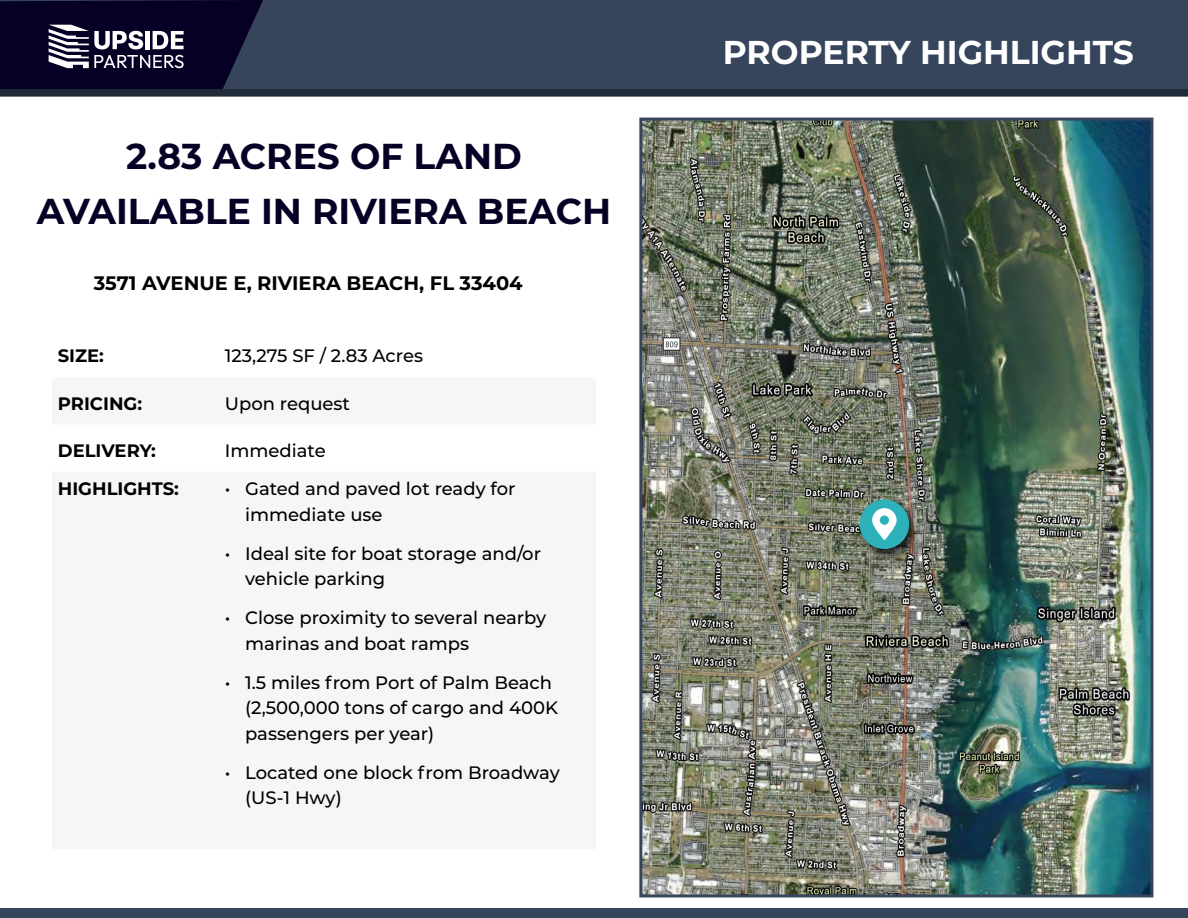
<style>
.page{position:relative;width:1188px;height:918px;background:#fff}
.page>*{position:absolute;margin:0;border:0;box-sizing:border-box;transform-origin:0 0}
.t1{font:700 36px/55.5px "Montserrat";color:#050024;text-align:center}
.t2{font:700 33px "Montserrat";color:#fff}
.t3{font:700 19.5px "Montserrat";color:#000}
.t4{font:500 18px/25.5px "Montserrat";color:#000}
.t5{font:700 18px "Montserrat";color:#000}
</style>
<div class="page">
<div style="left:0;top:908px;width:1188px;height:10px;background:#36455c"></div>
<div style="left:0;top:0;width:1188px;height:93px;background:#36455c"></div>
<svg style="left:0;top:0;width:263px;height:89px;background:#201d3d"></svg>
<div style="left:0;top:89px;width:1188px;height:8px;background:#212b38"></div>
<img style="left:643px;top:122px;width:506px;height:771px">
<div style="left:639px;top:118px;width:514px;height:779px;border:3px solid #36455c"></div>
<div style="left:857px;top:496px;width:65px;height:66px;background:#000;opacity:.75"></div>
<svg style="left:860px;top:500px;width:49px;height:49px"></svg>
<h1 class="t1" style="left:37px;top:126px;width:576px">2.83 ACRES OF LAND<br>AVAILABLE IN RIVIERA BEACH</h1>
<p class="t3" style="left:94px;top:269px;width:430px">3571 AVENUE E, RIVIERA BEACH, FL 33404</p>
<p class="t5" style="left:58px;top:343px;width:48px">SIZE:</p>
<p class="t4" style="left:225px;top:343px;width:200px">123,275 SF / 2.83 Acres</p>
<p class="t5" style="left:58px;top:390px;width:86px">PRICING:</p>
<p class="t4" style="left:225px;top:390px;width:127px">Upon request</p>
<p class="t5" style="left:58px;top:438px;width:100px">DELIVERY:</p>
<p class="t4" style="left:225px;top:437px;width:102px">Immediate</p>
<p class="t5" style="left:58px;top:476px;width:123px">HIGHLIGHTS:</p>
<p class="t4" style="left:245px;top:475px;width:272px;text-indent:-20px">• Gated and paved lot ready for immediate use</p>
<p class="t4" style="left:245px;top:540px;width:297px;text-indent:-20px">• Ideal site for boat storage and/or vehicle parking</p>
<p class="t4" style="left:245px;top:604px;width:303px;text-indent:-20px">• Close proximity to several nearby marinas and boat ramps</p>
<p class="t4" style="left:245px;top:669px;width:314px;text-indent:-20px">• 1.5 miles from Port of Palm Beach (2,500,000 tons of cargo and 400K passengers per year)</p>
<p class="t4" style="left:245px;top:759px;width:316px;text-indent:-20px">• Located one block from Broadway (US-1 Hwy)</p>
<h2 class="t2" style="left:723px;top:29px;width:413px">PROPERTY HIGHLIGHTS</h2>
</div>
